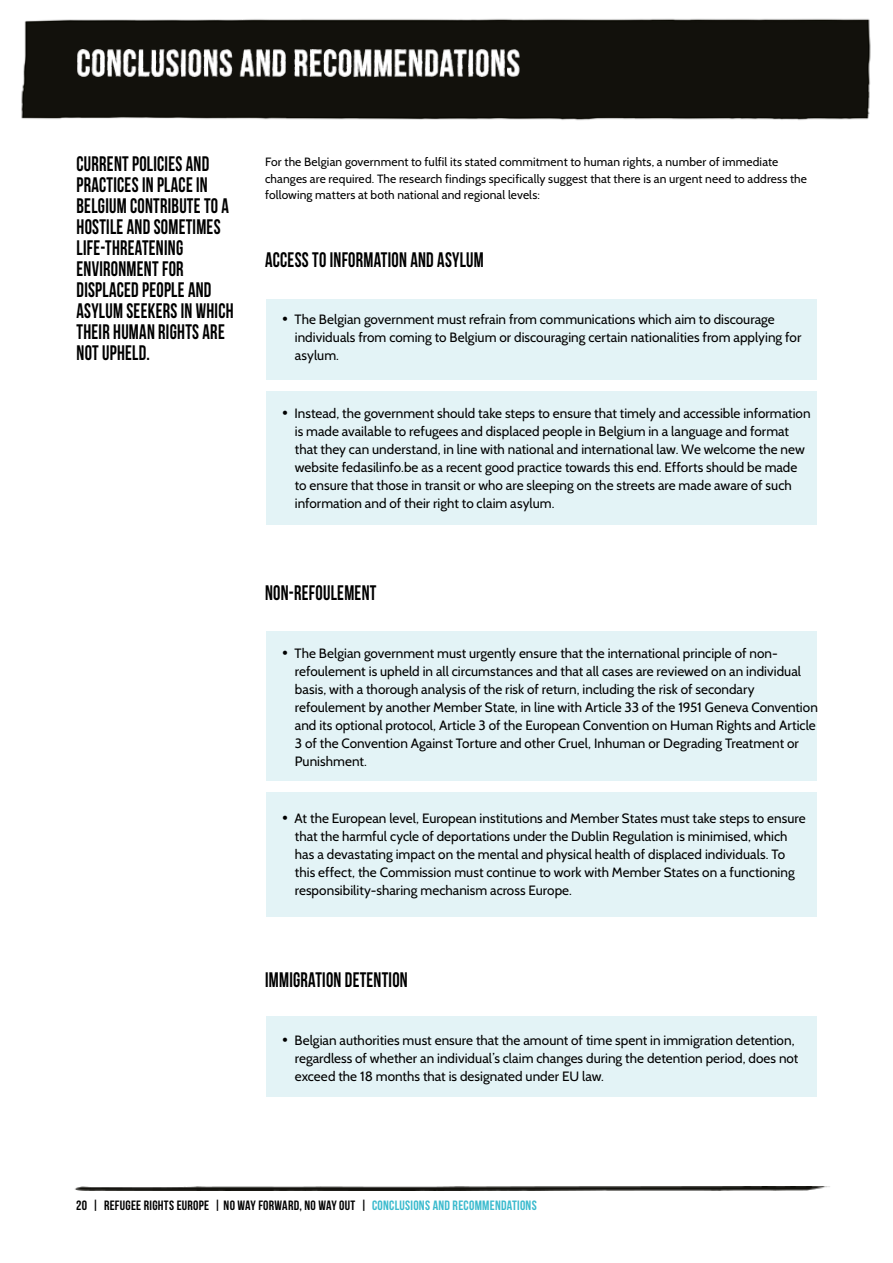
<style>
.page{position:relative;width:893px;height:1263px;background:#fff}
.page>*{position:absolute;margin:0;border:0;box-sizing:border-box;transform-origin:0 0}
.t1{font:700 21px/21px "Bebas Neue";letter-spacing:.015em;color:#000;scale:.88 1}
.t2{font:13.5px/18px "Cabin";letter-spacing:.005em;color:#000}
.t3{font:700 13.5px "Bebas Neue";letter-spacing:.02em;color:#000}
.t4{font:12px/16.5px "Cabin";letter-spacing:.01em;color:#000}
.s1{font-family:"Bebas Neue";font-weight:700;font-size:15px}
.s2{color:#3abacd}
</style>
<div class="page">
<img style="left:21px;top:18px;width:850px;height:103px">
<div style="left:266px;top:1017px;width:551px;height:80px;background:#e3f3f6"></div>
<img style="left:75px;top:1186px;width:755px;height:4px">
<img style="left:77px;top:50px;width:443px;height:27px">
<div style="left:266px;top:299px;width:550px;height:81px;background:#e3f3f6"></div>
<div style="left:266px;top:391px;width:550px;height:134px;background:#e3f3f6"></div>
<div style="left:266px;top:631px;width:550px;height:150px;background:#e3f3f6"></div>
<div style="left:266px;top:793px;width:550px;height:124px;background:#e3f3f6"></div>
<h1 class="t1" style="left:77px;top:153px;width:180px">CURRENT POLICIES AND<br>PRACTICES IN PLACE IN<br>BELGIUM CONTRIBUTE TO A<br>HOSTILE AND SOMETIMES<br>LIFE-THREATENING<br>ENVIRONMENT FOR<br>DISPLACED PEOPLE AND<br>ASYLUM SEEKERS IN WHICH<br>THEIR HUMAN RIGHTS ARE<br>NOT UPHELD.</h1>
<p class="t4" style="left:265px;top:154px;width:543px">For the Belgian government to fulfil its stated commitment to human rights, a number of immediate changes are required. The research findings specifically suggest that there is an urgent need to address the following matters at both national and regional levels:</p>
<h1 class="t1" style="left:265px;top:249px;width:250px">ACCESS TO INFORMATION AND ASYLUM</h1>
<p class="t2" style="left:295px;top:311px;width:508px;text-indent:-13px"><span class="s1">•</span> The Belgian government must refrain from communications which aim to discourage individuals from coming to Belgium or discouraging certain nationalities from applying for asylum.</p>
<p class="t2" style="left:295px;top:404px;width:517px;text-indent:-13px"><span class="s1">•</span> Instead, the government should take steps to ensure that timely and accessible information is made available to refugees and displaced people in Belgium in a language and format that they can understand, in line with national and international law. We welcome the new website fedasilinfo.be as a recent good practice towards this end. Efforts should be made to ensure that those in transit or who are sleeping on the streets are made aware of such information and of their right to claim asylum.</p>
<h1 class="t1" style="left:265px;top:582px;width:128px">NON-REFOULEMENT</h1>
<p class="t2" style="left:295px;top:644px;width:525px;text-indent:-13px"><span class="s1">•</span> The Belgian government must urgently ensure that the international principle of non&shy;refoulement is upheld in all circumstances and that all cases are reviewed on an individual basis, with a thorough analysis of the risk of return, including the risk of secondary refoulement by another Member State, in line with Article 33 of the 1951 Geneva Convention and its optional protocol, Article 3 of the European Convention on Human Rights and Article 3 of the Convention Against Torture and other Cruel, Inhuman or Degrading Treatment or Punishment.</p>
<p class="t2" style="left:295px;top:809px;width:512px;text-indent:-13px"><span class="s1">•</span> At the European level, European institutions and Member States must take steps to ensure that the harmful cycle of deportations under the Dublin Regulation is minimised, which has a devastating impact on the mental and physical health of displaced individuals. To this effect, the Commission must continue to work with Member States on a functioning responsibility-sharing mechanism across Europe.</p>
<h1 class="t1" style="left:265px;top:969px;width:164px">IMMIGRATION DETENTION</h1>
<p class="t2" style="left:295px;top:1031px;width:505px;text-indent:-13px"><span class="s1">•</span> Belgian authorities must ensure that the amount of time spent in immigration detention, regardless of whether an individual’s claim changes during the detention period, does not exceed the 18 months that is designated under EU law.</p>
<p class="t3" style="left:76px;top:1197px;width:462px">20 | REFUGEE RIGHTS EUROPE | NO WAY FORWARD, NO WAY OUT | <span class="s2">CONCLUSIONS AND RECOMMENDATIONS</span></p>
</div>
